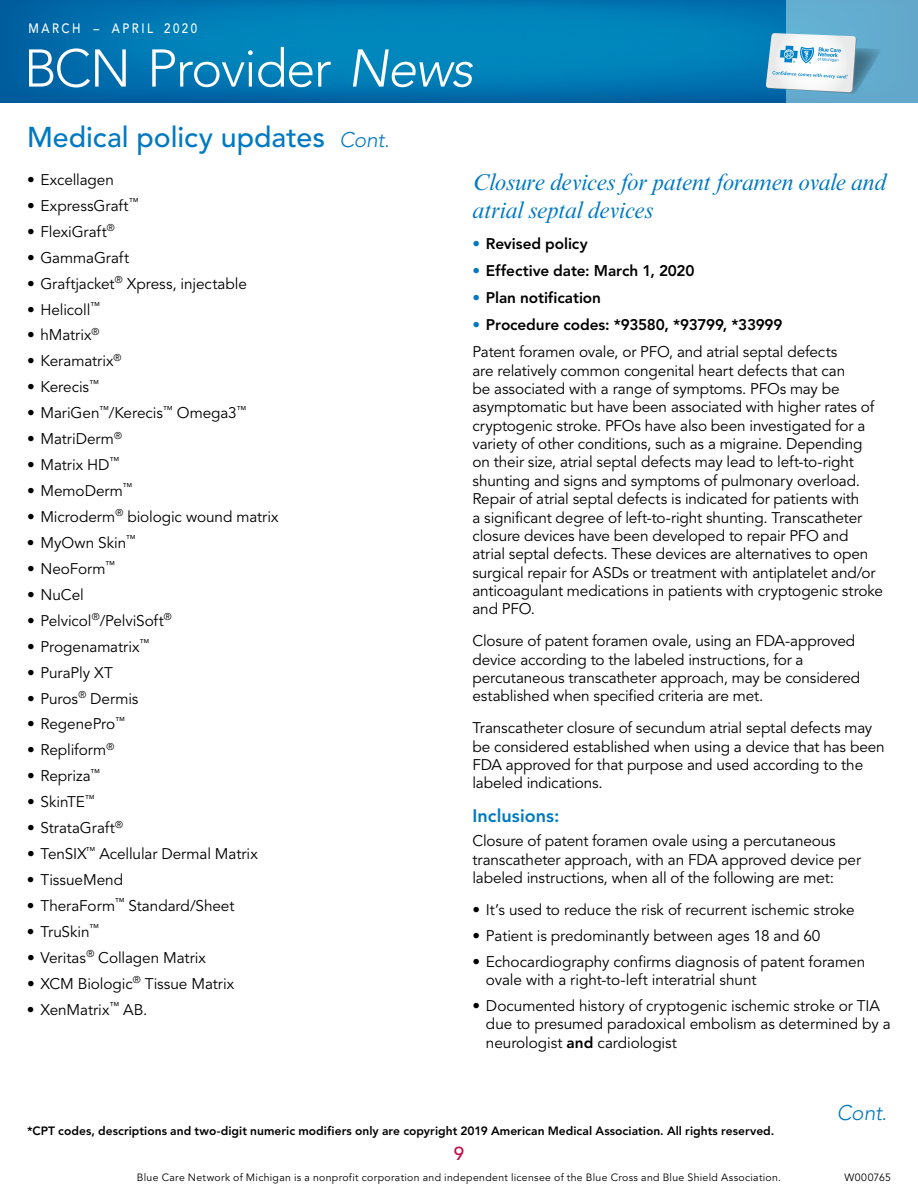
<style>
.page{position:relative;width:918px;height:1188px;background:#fff}
.page>*{position:absolute;margin:0;border:0;box-sizing:border-box;transform-origin:0 0}
.t1{font:300 52.5px "Avenir LT Std";letter-spacing:-.025em;color:#fff}
.t2{font:500 28.5px "Avenir LT Std";color:#0079c1}
.t3{font:italic 23.25px/27.9px "Times New Roman MT Std";letter-spacing:-.015em;color:#0079c1}
.t4{font:italic 300 21px "Avenir LT Std";color:#0079c1}
.t5{font:500 18.75px "Avenir LT Std";color:#c60c46}
.t6{font:800 18px "Avenir LT Std";color:#0079c1}
.t7{font:15.3px/18.3px "Avenir LT Std";letter-spacing:-.01em;color:#000}
.t8{font:800 15.3px "Avenir LT Std";letter-spacing:-.005em;color:#000}
.t9{font:500 13.5px "Avenir LT Std";letter-spacing:.225em;color:#fff;scale:.85 1}
.t10{font:800 12px "Avenir LT Std";letter-spacing:.005em;color:#000}
.t11{font:10.5px "Avenir LT Std";letter-spacing:.03em;color:#000}
.s1{font-style:italic}
.s2{font-weight:300;font-style:italic;font-size:21px}
.s3{font-weight:800}
.s4{color:#0079c1}
.s5{font-weight:800;color:#0079c1}
</style>
<div class="page">
<img style="left:0;top:0;width:786px;height:103px">
<div style="left:786px;top:0;width:132px;height:103px;background:#63aacd"></div>
<svg style="left:766px;top:33px;width:113px;height:61px"></svg>
<p class="t9" style="left:28px;top:21px;width:200px">MARCH – APRIL 2020</p>
<h1 class="t1" style="left:24px;top:38px;width:451px">BCN Provider <span class="s1">News</span></h1>
<h2 class="t2" style="left:27px;top:121px;width:364px">Medical policy updates <span class="s2">Cont.</span></h2>
<p class="t7" style="left:27px;top:171px;width:89px"><span class="s3">•</span> Excellagen</p>
<p class="t7" style="left:27px;top:197px;width:113px"><span class="s3">•</span> ExpressGraft<sup>™</sup></p>
<p class="t7" style="left:27px;top:223px;width:89px"><span class="s3">•</span> FlexiGraft<sup>®</sup></p>
<p class="t7" style="left:27px;top:249px;width:104px"><span class="s3">•</span> GammaGraft</p>
<p class="t7" style="left:27px;top:275px;width:222px"><span class="s3">•</span> Graftjacket<sup>®</sup> Xpress, injectable</p>
<p class="t7" style="left:27px;top:301px;width:74px"><span class="s3">•</span> Helicoll<sup>™</sup></p>
<p class="t7" style="left:27px;top:326px;width:74px"><span class="s3">•</span> hMatrix<sup>®</sup></p>
<p class="t7" style="left:27px;top:352px;width:96px"><span class="s3">•</span> Keramatrix<sup>®</sup></p>
<p class="t7" style="left:27px;top:378px;width:73px"><span class="s3">•</span> Kerecis<sup>™</sup></p>
<p class="t7" style="left:27px;top:404px;width:221px"><span class="s3">•</span> MariGen<sup>™</sup>/Kerecis<sup>™</sup> Omega3<sup>™</sup></p>
<p class="t7" style="left:27px;top:430px;width:96px"><span class="s3">•</span> MatriDerm<sup>®</sup></p>
<p class="t7" style="left:27px;top:456px;width:94px"><span class="s3">•</span> Matrix HD<sup>™</sup></p>
<p class="t7" style="left:27px;top:482px;width:107px"><span class="s3">•</span> MemoDerm<sup>™</sup></p>
<p class="t7" style="left:27px;top:508px;width:253px"><span class="s3">•</span> Microderm<sup>®</sup> biologic wound matrix</p>
<p class="t7" style="left:27px;top:534px;width:110px"><span class="s3">•</span> MyOwn Skin<sup>™</sup></p>
<p class="t7" style="left:27px;top:560px;width:90px"><span class="s3">•</span> NeoForm<sup>™</sup></p>
<p class="t7" style="left:27px;top:586px;width:58px"><span class="s3">•</span> NuCel</p>
<p class="t7" style="left:27px;top:612px;width:146px"><span class="s3">•</span> Pelvicol<sup>®</sup>/PelviSoft<sup>®</sup></p>
<p class="t7" style="left:27px;top:638px;width:124px"><span class="s3">•</span> Progenamatrix<sup>™</sup></p>
<p class="t7" style="left:27px;top:664px;width:87px"><span class="s3">•</span> PuraPly XT</p>
<p class="t7" style="left:27px;top:690px;width:113px"><span class="s3">•</span> Puros<sup>®</sup> Dermis</p>
<p class="t7" style="left:27px;top:715px;width:99px"><span class="s3">•</span> RegenePro<sup>™</sup></p>
<p class="t7" style="left:27px;top:741px;width:89px"><span class="s3">•</span> Repliform<sup>®</sup></p>
<p class="t7" style="left:27px;top:767px;width:75px"><span class="s3">•</span> Repriza<sup>™</sup></p>
<p class="t7" style="left:27px;top:793px;width:69px"><span class="s3">•</span> SkinTE<sup>™</sup></p>
<p class="t7" style="left:27px;top:819px;width:97px"><span class="s3">•</span> StrataGraft<sup>®</sup></p>
<p class="t7" style="left:27px;top:845px;width:232px"><span class="s3">•</span> TenSIX<sup>™</sup> Acellular Dermal Matrix</p>
<p class="t7" style="left:27px;top:871px;width:98px"><span class="s3">•</span> TissueMend</p>
<p class="t7" style="left:27px;top:897px;width:209px"><span class="s3">•</span> TheraForm<sup>™</sup> Standard/Sheet</p>
<p class="t7" style="left:27px;top:923px;width:74px"><span class="s3">•</span> TruSkin<sup>™</sup></p>
<p class="t7" style="left:27px;top:949px;width:181px"><span class="s3">•</span> Veritas<sup>®</sup> Collagen Matrix</p>
<p class="t7" style="left:27px;top:975px;width:209px"><span class="s3">•</span> XCM Biologic<sup>®</sup> Tissue Matrix</p>
<p class="t7" style="left:27px;top:1001px;width:122px"><span class="s3">•</span> XenMatrix<sup>™</sup> AB.</p>
<h3 class="t3" style="left:472px;top:168px;width:415px">Closure devices for patent foramen ovale and atrial septal devices</h3>
<p class="t8" style="left:472px;top:235px;width:117px"><span class="s4">•</span> Revised policy</p>
<p class="t8" style="left:472px;top:262px;width:224px"><span class="s4">•</span> Effective date: March 1, 2020</p>
<p class="t8" style="left:472px;top:289px;width:130px"><span class="s4">•</span> Plan notification</p>
<p class="t7" style="left:472px;top:312px;width:367px;line-height:27px"><span class="s5">•</span> <span class="s3">Procedure codes: *93580, *93799, *33999<br></span>Patent foramen ovale, or PFO, and atrial septal defects</p>
<p class="t7" style="left:472px;top:362px;width:412px">are relatively common congenital heart defects that can<br>be associated with a range of symptoms. PFOs may be asymptomatic but have been associated with higher rates of cryptogenic stroke. PFOs have also been investigated for a variety of other conditions, such as a migraine. Depending on their size, atrial septal defects may lead to left-to-right shunting and signs and symptoms of pulmonary overload.<br>Repair of atrial septal defects is indicated for patients with<br>a significant degree of left-to-right shunting. Transcatheter closure devices have been developed to repair PFO and atrial septal defects. These devices are alternatives to open surgical repair for ASDs or treatment with antiplatelet and/or anticoagulant medications in patients with cryptogenic stroke and PFO.</p>
<p class="t7" style="left:472px;top:632px;width:389px">Closure of patent foramen ovale, using an FDA-approved device according to the labeled instructions, for a percutaneous transcatheter approach, may be considered established when specified criteria are met.</p>
<p class="t7" style="left:472px;top:719px;width:414px">Transcatheter closure of secundum atrial septal defects may be considered established when using a device that has been FDA approved for that purpose and used according to the labeled indications.</p>
<p class="t6" style="left:472px;top:806px;width:88px">Inclusions:</p>
<p class="t7" style="left:472px;top:832px;width:390px">Closure of patent foramen ovale using a percutaneous transcatheter approach, with an FDA approved device per labeled instructions, when all of the following are met:</p>
<p class="t7" style="left:472px;top:901px;width:384px"><span class="s3">•</span> It’s used to reduce the risk of recurrent ischemic stroke</p>
<p class="t7" style="left:472px;top:927px;width:349px"><span class="s3">•</span> Patient is predominantly between ages 18 and 60</p>
<p class="t7" style="left:486px;top:953px;width:381px;text-indent:-13px"><span class="s3">•</span> Echocardiography confirms diagnosis of patent foramen ovale with a right-to-left interatrial shunt</p>
<p class="t7" style="left:486px;top:997px;width:406px;text-indent:-13px"><span class="s3">•</span> Documented history of cryptogenic ischemic stroke or TIA due to presumed paradoxical embolism as determined by a neurologist <span class="s3">and</span> cardiologist</p>
<h3 class="t4" style="left:837px;top:1100px;width:52px">Cont.</h3>
<p class="t10" style="left:27px;top:1124px;width:749px">*CPT codes, descriptions and two‑digit numeric modifiers only are copyright 2019 American Medical Association. All rights reserved.</p>
<p class="t5" style="left:454px;top:1143px;width:12px">9</p>
<p class="t11" style="left:137px;top:1171px;width:646px">Blue Care Network of Michigan is a nonprofit corporation and independent licensee of the Blue Cross and Blue Shield Association.</p>
<p class="t11" style="left:845px;top:1171px;width:48px">W000765</p>
</div>
